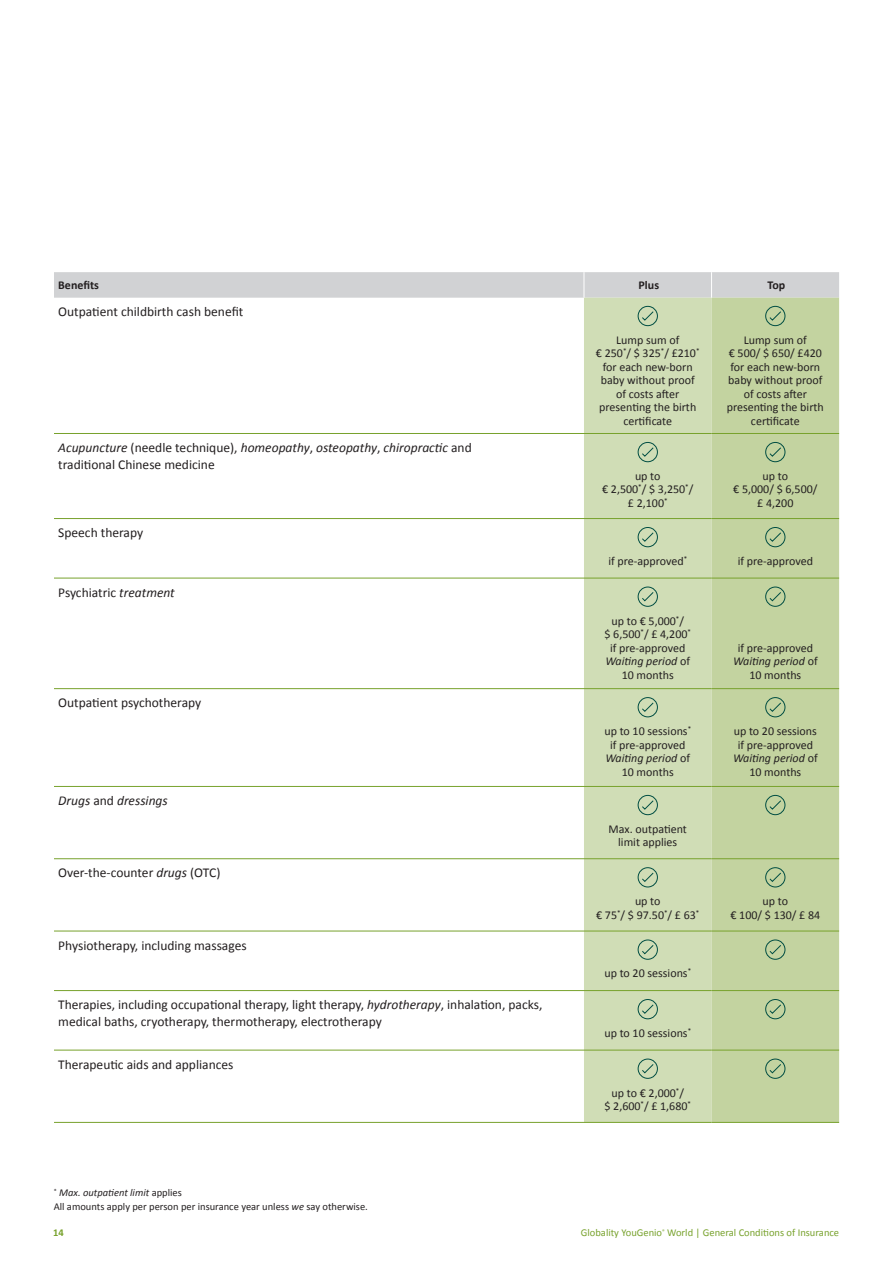
<style>
.page{position:relative;width:893px;height:1263px;background:#fff}
.page>*{position:absolute;margin:0;border:0;box-sizing:border-box;transform-origin:0 0}
.t1{font:13.5px/16.5px "Calibri";color:#231f20}
.t2{font:italic 13.5px "Calibri";color:#231f20}
.t3{font:12px/13.5px "Calibri";color:#231f20;text-align:center}
.t4{font:700 12px "Calibri";color:#231f20}
.t5{font:10.5px/13.5px "Calibri";color:#231f20}
.t6{font:10.5px "Calibri";color:#78a22d}
.t7{font:700 10.5px "Calibri";color:#78a22d}
.s1{font-style:italic}
.s2{font-style:normal}
</style>
<div class="page">
<div style="left:584px;top:298px;width:127px;height:824px;background:#d0ddb6"></div>
<div style="left:711px;top:298px;width:128px;height:824px;background:#c3d3a0"></div>
<hr style="left:54px;top:433px;width:530px;height:1px;background:#78a22d">
<hr style="left:584px;top:433px;width:127px;height:1px;background:#78a22d">
<hr style="left:711px;top:433px;width:128px;height:1px;background:#78a22d">
<hr style="left:54px;top:518px;width:530px;height:1px;background:#78a22d">
<hr style="left:584px;top:518px;width:127px;height:1px;background:#78a22d">
<hr style="left:711px;top:518px;width:128px;height:1px;background:#78a22d">
<hr style="left:54px;top:578px;width:530px;height:1px;background:#78a22d">
<hr style="left:584px;top:578px;width:127px;height:1px;background:#78a22d">
<hr style="left:711px;top:578px;width:128px;height:1px;background:#78a22d">
<hr style="left:54px;top:688px;width:530px;height:1px;background:#78a22d">
<hr style="left:584px;top:688px;width:127px;height:1px;background:#78a22d">
<hr style="left:711px;top:688px;width:128px;height:1px;background:#78a22d">
<hr style="left:54px;top:786px;width:530px;height:1px;background:#78a22d">
<hr style="left:584px;top:786px;width:127px;height:1px;background:#78a22d">
<hr style="left:711px;top:786px;width:128px;height:1px;background:#78a22d">
<hr style="left:54px;top:858px;width:530px;height:1px;background:#78a22d">
<hr style="left:584px;top:858px;width:127px;height:1px;background:#78a22d">
<hr style="left:711px;top:858px;width:128px;height:1px;background:#78a22d">
<hr style="left:54px;top:931px;width:530px;height:1px;background:#78a22d">
<hr style="left:584px;top:931px;width:127px;height:1px;background:#78a22d">
<hr style="left:711px;top:931px;width:128px;height:1px;background:#78a22d">
<hr style="left:54px;top:990px;width:530px;height:1px;background:#78a22d">
<hr style="left:584px;top:990px;width:127px;height:1px;background:#78a22d">
<hr style="left:711px;top:990px;width:128px;height:1px;background:#78a22d">
<hr style="left:54px;top:1050px;width:530px;height:1px;background:#78a22d">
<hr style="left:584px;top:1050px;width:127px;height:1px;background:#78a22d">
<hr style="left:711px;top:1050px;width:128px;height:1px;background:#78a22d">
<hr style="left:54px;top:1122px;width:530px;height:1px;background:#78a22d">
<hr style="left:584px;top:1122px;width:127px;height:1px;background:#78a22d">
<hr style="left:711px;top:1122px;width:128px;height:1px;background:#78a22d">
<div style="left:54px;top:272px;width:785px;height:26px;background:#d1d2d4"></div>
<div style="left:638px;top:306px;width:20px;height:20px;border:1px solid #004d42;border-radius:50%"></div>
<svg style="left:641px;top:310px;width:13px;height:11px"></svg>
<div style="left:765px;top:306px;width:20px;height:20px;border:1px solid #004d42;border-radius:50%"></div>
<svg style="left:769px;top:310px;width:13px;height:11px"></svg>
<div style="left:638px;top:442px;width:20px;height:20px;border:1px solid #004d42;border-radius:50%"></div>
<svg style="left:641px;top:446px;width:13px;height:11px"></svg>
<div style="left:765px;top:442px;width:20px;height:20px;border:1px solid #004d42;border-radius:50%"></div>
<svg style="left:769px;top:446px;width:13px;height:11px"></svg>
<div style="left:638px;top:527px;width:20px;height:20px;border:1px solid #004d42;border-radius:50%"></div>
<svg style="left:641px;top:531px;width:13px;height:11px"></svg>
<div style="left:765px;top:527px;width:20px;height:20px;border:1px solid #004d42;border-radius:50%"></div>
<svg style="left:769px;top:531px;width:13px;height:11px"></svg>
<div style="left:638px;top:587px;width:20px;height:20px;border:1px solid #004d42;border-radius:50%"></div>
<svg style="left:641px;top:591px;width:13px;height:11px"></svg>
<div style="left:765px;top:587px;width:20px;height:20px;border:1px solid #004d42;border-radius:50%"></div>
<svg style="left:769px;top:591px;width:13px;height:11px"></svg>
<div style="left:638px;top:697px;width:20px;height:20px;border:1px solid #004d42;border-radius:50%"></div>
<svg style="left:641px;top:702px;width:13px;height:10px"></svg>
<div style="left:765px;top:697px;width:20px;height:20px;border:1px solid #004d42;border-radius:50%"></div>
<svg style="left:769px;top:702px;width:13px;height:10px"></svg>
<div style="left:638px;top:795px;width:20px;height:20px;border:1px solid #004d42;border-radius:50%"></div>
<svg style="left:641px;top:799px;width:13px;height:11px"></svg>
<div style="left:765px;top:795px;width:20px;height:20px;border:1px solid #004d42;border-radius:50%"></div>
<svg style="left:769px;top:799px;width:13px;height:11px"></svg>
<div style="left:638px;top:867px;width:20px;height:20px;border:1px solid #004d42;border-radius:50%"></div>
<svg style="left:641px;top:872px;width:13px;height:11px"></svg>
<div style="left:765px;top:867px;width:20px;height:20px;border:1px solid #004d42;border-radius:50%"></div>
<svg style="left:769px;top:872px;width:13px;height:11px"></svg>
<div style="left:638px;top:939px;width:20px;height:21px;border:1px solid #004d42;border-radius:50%"></div>
<svg style="left:641px;top:944px;width:13px;height:11px"></svg>
<div style="left:765px;top:939px;width:20px;height:21px;border:1px solid #004d42;border-radius:50%"></div>
<svg style="left:769px;top:944px;width:13px;height:11px"></svg>
<div style="left:638px;top:999px;width:20px;height:20px;border:1px solid #004d42;border-radius:50%"></div>
<svg style="left:641px;top:1003px;width:13px;height:11px"></svg>
<div style="left:765px;top:999px;width:20px;height:20px;border:1px solid #004d42;border-radius:50%"></div>
<svg style="left:769px;top:1003px;width:13px;height:11px"></svg>
<div style="left:638px;top:1058px;width:20px;height:21px;border:1px solid #004d42;border-radius:50%"></div>
<svg style="left:641px;top:1063px;width:13px;height:11px"></svg>
<div style="left:765px;top:1058px;width:20px;height:21px;border:1px solid #004d42;border-radius:50%"></div>
<svg style="left:769px;top:1063px;width:13px;height:11px"></svg>
<p class="t4" style="left:58px;top:278px;width:42px">Benefits</p>
<p class="t4" style="left:638px;top:278px;width:22px">Plus</p>
<p class="t4" style="left:767px;top:278px;width:19px">Top</p>
<p class="t1" style="left:58px;top:303px;width:187px">Outpatient childbirth cash benefit</p>
<p class="t3" style="left:596px;top:333px;width:105px">Lump sum of<br>€ 250<sup>*</sup>/ $ 325<sup>*</sup>/ £210<sup>* </sup>for each new-born baby without proof of costs after presenting the birth certificate</p>
<p class="t3" style="left:727px;top:333px;width:99px">Lump sum of<br>€ 500/ $ 650/ £420 for each new-born baby without proof of costs after presenting the birth certificate</p>
<p class="t1" style="left:58px;top:439px;width:415px"><span class="s1">Acupuncture</span> (needle technique), <span class="s1">homeopathy</span>, <span class="s1">osteopathy</span>, <span class="s1">chiropractic</span> and traditional Chinese medicine</p>
<p class="t3" style="left:602px;top:469px;width:93px">up to<br>€ 2,500<sup>*</sup>/ $ 3,250<sup>*</sup>/ £ 2,100<sup>*</sup></p>
<p class="t3" style="left:733px;top:469px;width:86px">up to<br>€ 5,000/ $ 6,500/ £ 4,200</p>
<p class="t1" style="left:58px;top:524px;width:86px">Speech therapy</p>
<p class="t3" style="left:608px;top:554px;width:80px">if pre-approved<sup>*</sup></p>
<p class="t3" style="left:738px;top:554px;width:77px">if pre-approved</p>
<p class="t1" style="left:58px;top:584px;width:118px">Psychiatric <span class="s1">treatment</span></p>
<p class="t3" style="left:604px;top:614px;width:88px">up to € 5,000<sup>*</sup>/<br>$ 6,500<sup>*</sup>/ £ 4,200<sup>* </sup>if pre-approved<br><span class="s1">Waiting period</span> of<br>10 months</p>
<p class="t3" style="left:733px;top:641px;width:86px">if pre-approved<br><span class="s1">Waiting period</span> of<br>10 months</p>
<p class="t1" style="left:58px;top:695px;width:145px">Outpatient psychotherapy</p>
<p class="t2" style="left:58px;top:791px;width:111px">Drugs <span class="s2">and</span> dressings</p>
<p class="t1" style="left:58px;top:865px;width:164px">Over-the-counter <span class="s1">drugs</span> (OTC)</p>
<p class="t1" style="left:58px;top:937px;width:190px">Physiotherapy, including massages</p>
<p class="t1" style="left:58px;top:996px;width:486px">Therapies, including occupational therapy, light therapy, <span class="s1">hydrotherapy</span>, inhalation, packs, medical baths, cryotherapy, thermotherapy, electrotherapy</p>
<p class="t1" style="left:58px;top:1056px;width:177px">Therapeutic aids and appliances</p>
<p class="t5" style="left:54px;top:1186px;width:316px"><sup>*</sup> <span class="s1">Max. outpatient limit</span> applies<br>All amounts apply per person per insurance year unless <span class="s1">we</span> say otherwise.</p>
<p class="t7" style="left:53px;top:1225px;width:12px">14</p>
<p class="t3" style="left:604px;top:724px;width:88px">up to 10 sessions<sup>* </sup>if pre-approved<br><span class="s1">Waiting period</span> of<br>10 months</p>
<p class="t3" style="left:733px;top:724px;width:86px">up to 20 sessions if pre-approved<br><span class="s1">Waiting period</span> of<br>10 months</p>
<p class="t3" style="left:609px;top:822px;width:80px">Max. outpatient limit applies</p>
<p class="t3" style="left:596px;top:894px;width:105px">up to<br>€ 75<sup>*</sup>/ $ 97.50<sup>*</sup>/ £ 63<sup>*</sup></p>
<p class="t3" style="left:730px;top:894px;width:91px">up to<br>€ 100/ $ 130/ £ 84</p>
<p class="t3" style="left:604px;top:967px;width:88px">up to 20 sessions<sup>*</sup></p>
<p class="t3" style="left:604px;top:1026px;width:88px">up to 10 sessions<sup>*</sup></p>
<p class="t3" style="left:604px;top:1086px;width:88px">up to € 2,000<sup>*</sup>/<br>$ 2,600<sup>*</sup>/ £ 1,680<sup>*</sup></p>
<p class="t6" style="left:581px;top:1226px;width:260px">Globality YouGenio<sup>®</sup> World | General Conditions of Insurance</p>
</div>
